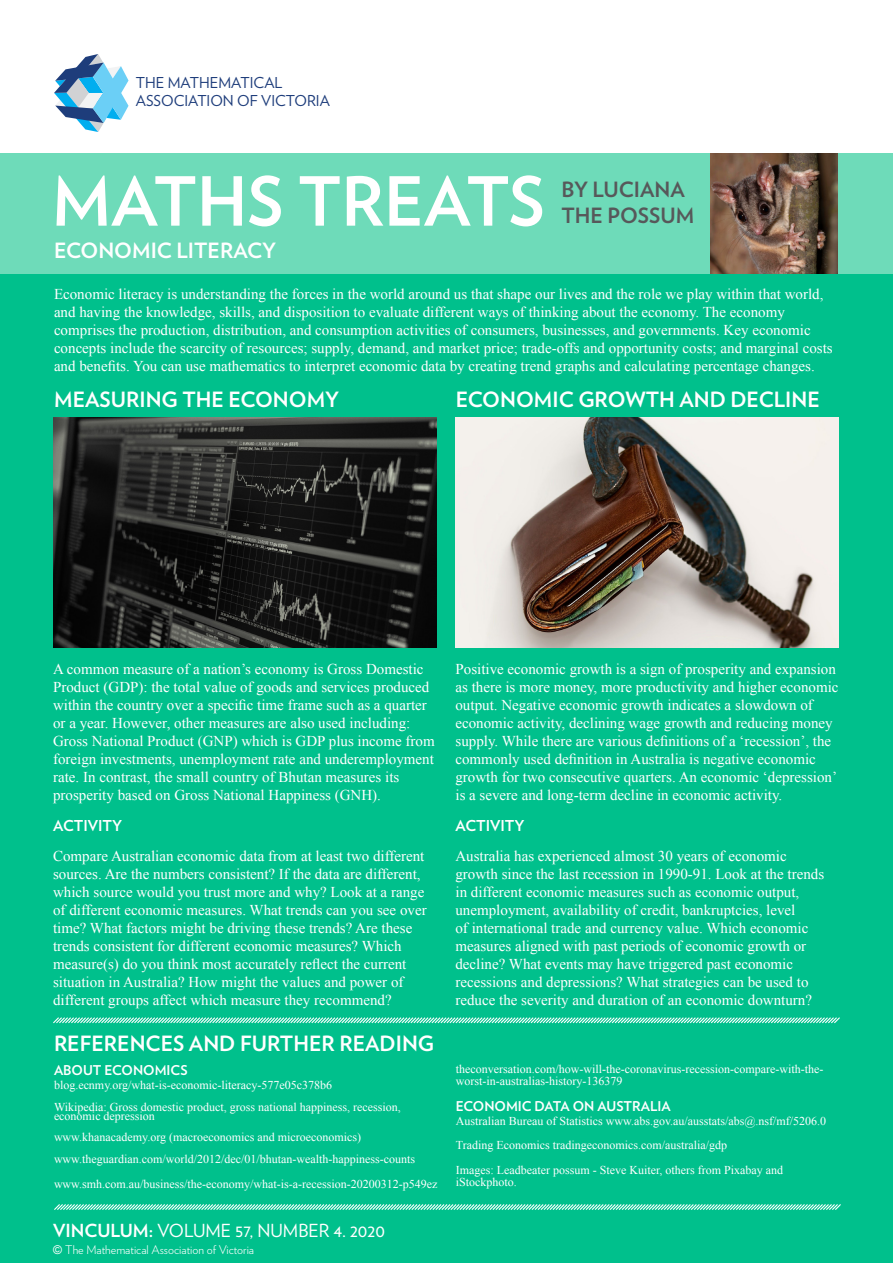
<style>
.page{position:relative;width:893px;height:1263px;background:#00c08c}
.page>*{position:absolute;margin:0;border:0;box-sizing:border-box;transform-origin:0 0}
.t1{font:700 67.5px "Verlag";color:#fff}
.Subheading_-_ORANGE{font:700 21px "Verlag";color:#fff}
.t2{font:700 21px/25.2px "Verlag";color:#57585a}
.t3{font:18px "Verlag";color:#fff}
.Body_text{font:15px/18px "Times New Roman";color:#fff}
.t4{font:15px/18px "Verlag";color:#1e3d7b}
.Heading_4{font:700 15px "Verlag";color:#fff}
.Heading_5_-_9pt_blac{font:700 13.5px "Verlag";color:#fff}
.Heading_4-2{font:12px/9px "Times New Roman";color:#fff}
.Heading_5_-_9pt_blac-2{font:12px "Times New Roman";color:#fff}
.Author_attribution{font:12px/12px "Times New Roman";color:#fff}
.t5{font:300 12px "Verlag";color:#fff}
.s1{font-weight:700}
.s2{font-family:"Arial";font-weight:400}
</style>
<div class="page">
<div style="left:0;top:0;width:893px;height:154px;background:#fff"></div>
<div style="left:0;top:153px;width:893px;height:120px;background:#6edbb9"></div>
<img style="left:710px;top:153px;width:127px;height:120px">
<svg style="left:54px;top:1204px;width:787px;height:6px;background:#74dcc0"></svg>
<svg style="left:54px;top:54px;width:75px;height:78px"></svg>
<svg style="left:53px;top:1017px;width:787px;height:7px"></svg>
<img style="left:54px;top:418px;width:382px;height:229px">
<img style="left:455px;top:418px;width:383px;height:229px">
<p class="t4" style="left:136px;top:73px;width:196px">THE MATHEMATICAL<br>ASSOCIATION OF VICTORIA</p>
<p class="t1" style="left:52px;top:148px;width:495px">MATHS TREATS</p>
<p class="t2" style="left:561px;top:176px;width:134px">BY LUCIANA<br>THE POSSUM</p>
<p class="Subheading_-_ORANGE" style="left:54px;top:234px;width:224px">ECONOMIC LITERACY</p>
<p class="Body_text" style="left:54px;top:285px;width:780px">Economic literacy is understanding the forces in the world around us that shape our lives and the role we play within that world, and having the knowledge, skills, and disposition to evaluate different ways of thinking about the economy. The economy comprises the production, distribution, and consumption activities of consumers, businesses, and governments. Key economic concepts include the scarcity of resources; supply, demand, and market price; trade-offs and opportunity costs; and marginal costs and benefits. You can use mathematics to interpret economic data by creating trend graphs and calculating percentage changes.</p>
<p class="Subheading_-_ORANGE" style="left:54px;top:383px;width:287px">MEASURING THE ECONOMY</p>
<p class="Subheading_-_ORANGE" style="left:456px;top:383px;width:366px">ECONOMIC GROWTH AND DECLINE</p>
<p class="Body_text" style="left:53px;top:659px;width:383px">A common measure of a nation’s economy is Gross Domestic Product (GDP): the total value of goods and services produced within the country over a specific time frame such as a quarter or a year. However, other measures are also used including:<br>Gross National Product (GNP) which is GDP plus income from foreign investments, unemployment rate and underemployment rate. In contrast, the small country of Bhutan measures its prosperity based on Gross National Happiness (GNH).</p>
<p class="Heading_4" style="left:53px;top:813px;width:71px">ACTIVITY</p>
<p class="Body_text" style="left:53px;top:847px;width:375px">Compare Australian economic data from at least two different sources. Are the numbers consistent? If the data are different, which source would you trust more and why? Look at a range of different economic measures. What trends can you see over time? What factors might be driving these trends? Are these trends consistent for different economic measures? Which measure(s) do you think most accurately reflect the current situation in Australia? How might the values and power of different groups affect which measure they recommend?</p>
<p class="Subheading_-_ORANGE" style="left:54px;top:1027px;width:382px">REFERENCES AND FURTHER READING</p>
<p class="Heading_5_-_9pt_blac" style="left:54px;top:1060px;width:135px">ABOUT ECONOMICS</p>
<p class="Heading_5_-_9pt_blac-2" style="left:54px;top:1077px;width:280px">blog.ecnmy.org/what-is-economic-literacy-577e05c378b6</p>
<p class="Heading_4-2" style="left:54px;top:1102px;width:348px">Wikipedia: Gross domestic product, gross national happiness, recession, economic depression</p>
<p class="Heading_4-2" style="left:54px;top:1133px;width:309px">www.khanacademy.org (macroeconomics and microeconomics)</p>
<p class="Heading_4-2" style="left:54px;top:1154px;width:363px">www.theguardian.com/world/2012/dec/01/bhutan-wealth-happiness-counts</p>
<p class="Heading_4-2" style="left:54px;top:1179px;width:385px">www.smh.com.au/business/the-economy/what-is-a-recession-20200312-p549ez</p>
<p class="t3" style="left:53px;top:1217px;width:333px"><span class="s1">VINCULUM:</span> VOLUME 57, NUMBER 4. 2020</p>
<p class="t5" style="left:53px;top:1240px;width:203px"><span class="s2">©</span> The Mathematical Association of Victoria</p>
<p class="Body_text" style="left:455px;top:659px;width:385px">Positive economic growth is a sign of prosperity and expansion as there is more money, more productivity and higher economic output. Negative economic growth indicates a slowdown of economic activity, declining wage growth and reducing money supply. While there are various definitions of a ‘recession’, the commonly used definition in Australia is negative economic growth for two consecutive quarters. An economic ‘depression’ is a severe and long-term decline in economic activity.</p>
<p class="Heading_4" style="left:455px;top:813px;width:71px">ACTIVITY</p>
<p class="Body_text" style="left:455px;top:847px;width:370px">Australia has experienced almost 30 years of economic growth since the last recession in 1990-91. Look at the trends in different economic measures such as economic output, unemployment, availability of credit, bankruptcies, level<br>of international trade and currency value. Which economic measures aligned with past periods of economic growth or decline? What events may have triggered past economic recessions and depressions? What strategies can be used to reduce the severity and duration of an economic downturn?</p>
<p class="Heading_4-2" style="left:456px;top:1063px;width:369px;line-height:12px">theconversation.com/how-will-the-coronavirus-recession-compare-with-the&shy;worst-in-australias-history-136379</p>
<p class="Heading_5_-_9pt_blac" style="left:456px;top:1096px;width:216px">ECONOMIC DATA ON AUSTRALIA</p>
<p class="Heading_5_-_9pt_blac-2" style="left:456px;top:1112px;width:372px">Australian Bureau of Statistics www.abs.gov.au/ausstats/abs@.nsf/mf/5206.0</p>
<p class="Heading_4-2" style="left:456px;top:1141px;width:273px">Trading Economics tradingeconomics.com/australia/gdp</p>
<p class="Author_attribution" style="left:456px;top:1164px;width:329px">Images: Leadbeater possum - Steve Kuiter, others from Pixabay and iStockphoto.</p>
</div>
